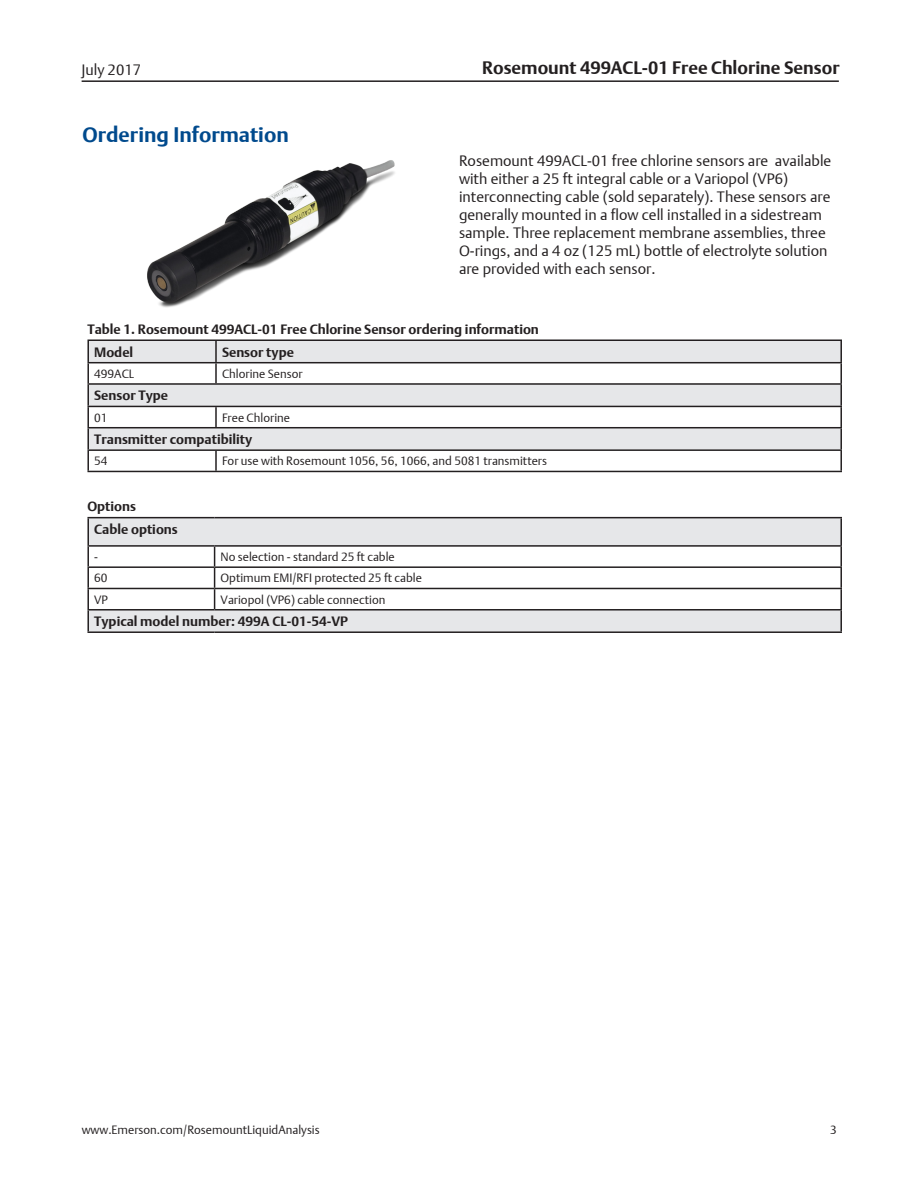
<style>
.page{position:relative;width:918px;height:1188px;background:#fff}
.page>*{position:absolute;margin:0;border:0;box-sizing:border-box;transform-origin:0 0}
.Heading_1{font:700 21px "DTL Argo T";color:#004a8d}
.t1{font:700 18px "DTL Argo T";color:#231f20}
.t2{font:15px/18px "DTL Argo T Light";color:#231f20}
.t3{font:700 13.5px "DTL Argo T";color:#231f20}
.t4{font:12px "DTL Argo T Light";color:#231f20}
</style>
<div class="page">
<hr style="left:82px;top:80px;width:757px;height:2px;background:#231f20">
<svg style="left:89px;top:341px;width:751px;height:108px;fill:#e6e7e9"></svg>
<hr style="left:87px;top:340px;width:129px;height:1px;background:#231f20">
<hr style="left:87px;top:341px;width:2px;height:21px;background:#231f20">
<hr style="left:216px;top:340px;width:626px;height:1px;background:#231f20">
<hr style="left:215px;top:341px;width:2px;height:21px;background:#231f20">
<hr style="left:840px;top:341px;width:2px;height:21px;background:#231f20">
<hr style="left:87px;top:362px;width:129px;height:1px;background:#231f20">
<hr style="left:87px;top:363px;width:2px;height:20px;background:#231f20">
<hr style="left:216px;top:362px;width:626px;height:1px;background:#231f20">
<hr style="left:215px;top:363px;width:2px;height:20px;background:#231f20">
<hr style="left:840px;top:363px;width:2px;height:20px;background:#231f20">
<hr style="left:87px;top:383px;width:129px;height:2px;background:#231f20">
<hr style="left:87px;top:385px;width:2px;height:21px;background:#231f20">
<hr style="left:216px;top:383px;width:626px;height:2px;background:#231f20">
<hr style="left:840px;top:385px;width:2px;height:21px;background:#231f20">
<hr style="left:87px;top:406px;width:129px;height:1px;background:#231f20">
<hr style="left:87px;top:407px;width:2px;height:20px;background:#231f20">
<hr style="left:216px;top:406px;width:626px;height:1px;background:#231f20">
<hr style="left:215px;top:407px;width:2px;height:20px;background:#231f20">
<hr style="left:840px;top:407px;width:2px;height:20px;background:#231f20">
<hr style="left:87px;top:427px;width:129px;height:1px;background:#231f20">
<hr style="left:87px;top:428px;width:2px;height:21px;background:#231f20">
<hr style="left:216px;top:427px;width:626px;height:1px;background:#231f20">
<hr style="left:840px;top:428px;width:2px;height:21px;background:#231f20">
<hr style="left:87px;top:449px;width:129px;height:2px;background:#231f20">
<hr style="left:87px;top:451px;width:2px;height:20px;background:#231f20">
<hr style="left:216px;top:449px;width:626px;height:2px;background:#231f20">
<hr style="left:215px;top:451px;width:2px;height:20px;background:#231f20">
<hr style="left:840px;top:451px;width:2px;height:20px;background:#231f20">
<hr style="left:87px;top:471px;width:129px;height:1px;background:#231f20">
<hr style="left:216px;top:471px;width:626px;height:1px;background:#231f20">
<svg style="left:89px;top:518px;width:751px;height:113px"></svg>
<hr style="left:87px;top:517px;width:128px;height:1px;background:#231f20">
<hr style="left:87px;top:518px;width:2px;height:27px;background:#231f20">
<hr style="left:215px;top:517px;width:627px;height:1px;background:#231f20">
<hr style="left:840px;top:518px;width:2px;height:27px;background:#231f20">
<hr style="left:87px;top:545px;width:128px;height:2px;background:#231f20">
<svg style="left:87px;top:547px;width:2px;height:19px"></svg>
<hr style="left:215px;top:545px;width:627px;height:2px;background:#231f20">
<svg style="left:840px;top:547px;width:2px;height:19px"></svg>
<hr style="left:87px;top:566px;width:128px;height:2px;background:#231f20">
<hr style="left:87px;top:568px;width:2px;height:20px;background:#231f20">
<hr style="left:215px;top:566px;width:627px;height:2px;background:#231f20">
<hr style="left:840px;top:568px;width:2px;height:20px;background:#231f20">
<hr style="left:87px;top:588px;width:128px;height:1px;background:#231f20">
<hr style="left:87px;top:589px;width:2px;height:20px;background:#231f20">
<hr style="left:215px;top:588px;width:627px;height:1px;background:#231f20">
<svg style="left:214px;top:547px;width:1px;height:62px"></svg>
<hr style="left:840px;top:589px;width:2px;height:20px;background:#231f20">
<hr style="left:87px;top:609px;width:128px;height:2px;background:#231f20">
<hr style="left:87px;top:611px;width:2px;height:20px;background:#231f20">
<hr style="left:215px;top:609px;width:627px;height:2px;background:#231f20">
<hr style="left:840px;top:611px;width:2px;height:20px;background:#231f20">
<hr style="left:87px;top:631px;width:128px;height:2px;background:#231f20">
<hr style="left:215px;top:631px;width:627px;height:2px;background:#231f20">
<img style="left:147px;top:160px;width:248px;height:148px">
<p class="t2" style="left:82px;top:60px;width:61px">July 2017</p>
<p class="t1" style="left:482px;top:57px;width:359px">Rosemount 499ACL-01 Free Chlorine Sensor</p>
<p class="Heading_1" style="left:82px;top:122px;width:208px">Ordering Information</p>
<p class="t2" style="left:459px;top:151px;width:374px">Rosemount 499ACL-01 free chlorine sensors are available with either a 25 ft integral cable or a Variopol (VP6) interconnecting cable (sold separately). These sensors are generally mounted in a flow cell installed in a sidestream sample. Three replacement membrane assemblies, three O-rings, and a 4 oz (125 mL) bottle of electrolyte solution are provided with each sensor.</p>
<p class="t3" style="left:87px;top:321px;width:453px">Table 1. Rosemount 499ACL-01 Free Chlorine Sensor ordering information</p>
<p class="t3" style="left:94px;top:344px;width:41px">Model</p>
<p class="t3" style="left:222px;top:344px;width:73px">Sensor type</p>
<p class="t4" style="left:94px;top:367px;width:42px">499ACL</p>
<p class="t4" style="left:222px;top:367px;width:82px">Chlorine Sensor</p>
<p class="t3" style="left:94px;top:388px;width:75px">Sensor Type</p>
<p class="t4" style="left:94px;top:410px;width:15px">01</p>
<p class="t4" style="left:222px;top:410px;width:70px">Free Chlorine</p>
<p class="t3" style="left:94px;top:431px;width:159px">Transmitter compatibility</p>
<p class="t4" style="left:94px;top:454px;width:15px">54</p>
<p class="t4" style="left:222px;top:454px;width:327px">For use with Rosemount 1056, 56, 1066, and 5081 transmitters</p>
<p class="t3" style="left:87px;top:498px;width:50px">Options</p>
<p class="t3" style="left:94px;top:521px;width:85px">Cable options</p>
<p class="t4" style="left:94px;top:550px;width:5px">-</p>
<p class="t4" style="left:221px;top:550px;width:176px">No selection - standard 25 ft cable</p>
<p class="t4" style="left:94px;top:571px;width:15px">60</p>
<p class="t4" style="left:221px;top:571px;width:203px">Optimum EMI/RFI protected 25 ft cable</p>
<p class="t4" style="left:94px;top:592px;width:15px">VP</p>
<p class="t4" style="left:221px;top:592px;width:166px">Variopol (VP6) cable connection</p>
<p class="t3" style="left:94px;top:613px;width:255px">Typical model number: 499A CL-01-54-VP</p>
<p class="t4" style="left:82px;top:1123px;width:240px">www.Emerson.com/RosemountLiquidAnalysis</p>
<p class="t4" style="left:830px;top:1123px;width:8px">3</p>
</div>
